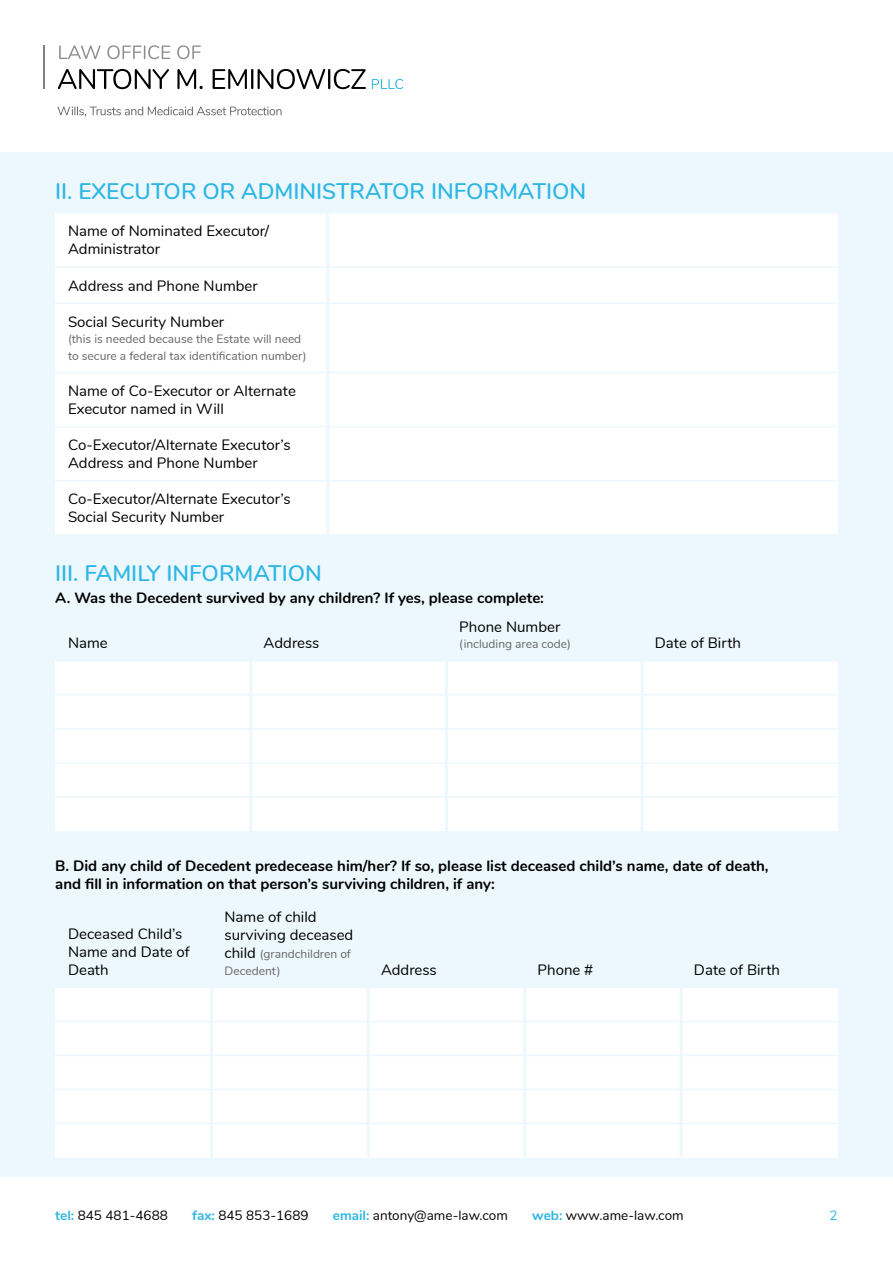
<style>
.page{position:relative;width:893px;height:1263px;background:#fff}
.page>*{position:absolute;margin:0;border:0;box-sizing:border-box;transform-origin:0 0}
.t1{font:600 22.5px "Nunito";color:#2eb6e4}
.t2{font:15px/18px "Nunito";color:#000}
.t3{font:700 15px/18px "Nunito";color:#000}
.t4{font:13.5px "Nunito";color:#000}
.t5{font:13.5px "Nunito";color:#2eb6e4}
.t6{font:12px/16.5px "Nunito";color:#666}
.s1{font-size:15px;color:#000}
.s2{font-weight:700;color:#2eb6e4}
</style>
<div class="page">
<svg style="left:59px;top:45px;width:42px;height:14px"></svg>
<svg style="left:107px;top:45px;width:63px;height:14px"></svg>
<svg style="left:177px;top:45px;width:24px;height:14px"></svg>
<hr style="left:43px;top:45px;width:2px;height:44px;background:#808080">
<svg style="left:58px;top:69px;width:111px;height:20px"></svg>
<svg style="left:177px;top:69px;width:26px;height:20px"></svg>
<svg style="left:213px;top:69px;width:153px;height:20px"></svg>
<svg style="left:372px;top:79px;width:31px;height:10px"></svg>
<svg style="left:58px;top:107px;width:224px;height:10px"></svg>
<div style="left:0;top:153px;width:893px;height:1024px;background:#ecf8fd"></div>
<div style="left:55px;top:213px;width:783px;height:322px;background:#fff"></div>
<hr style="left:326px;top:213px;width:3px;height:322px;background:#ecf8fd">
<hr style="left:55px;top:212px;width:783px;height:2px;background:#ecf8fd">
<hr style="left:55px;top:266px;width:783px;height:2px;background:#ecf8fd">
<hr style="left:55px;top:303px;width:783px;height:1px;background:#ecf8fd">
<hr style="left:55px;top:372px;width:783px;height:1px;background:#ecf8fd">
<hr style="left:55px;top:426px;width:783px;height:1px;background:#ecf8fd">
<hr style="left:55px;top:480px;width:783px;height:2px;background:#ecf8fd">
<hr style="left:55px;top:534px;width:783px;height:2px;background:#ecf8fd">
<div style="left:55px;top:608px;width:783px;height:223px;background:#fff"></div>
<div style="left:55px;top:608px;width:783px;height:53px;background:#ecf8fd"></div>
<hr style="left:249px;top:608px;width:3px;height:223px;background:#ecf8fd">
<hr style="left:445px;top:608px;width:3px;height:223px;background:#ecf8fd">
<hr style="left:641px;top:608px;width:3px;height:223px;background:#ecf8fd">
<hr style="left:55px;top:694px;width:783px;height:1px;background:#ecf8fd">
<hr style="left:55px;top:728px;width:783px;height:1px;background:#ecf8fd">
<hr style="left:55px;top:762px;width:783px;height:1px;background:#ecf8fd">
<hr style="left:55px;top:796px;width:783px;height:1px;background:#ecf8fd">
<div style="left:55px;top:899px;width:783px;height:258px;background:#fff"></div>
<div style="left:55px;top:899px;width:783px;height:88px;background:#ecf8fd"></div>
<hr style="left:210px;top:899px;width:3px;height:258px;background:#ecf8fd">
<hr style="left:367px;top:899px;width:3px;height:258px;background:#ecf8fd">
<hr style="left:523px;top:899px;width:3px;height:258px;background:#ecf8fd">
<hr style="left:680px;top:899px;width:3px;height:258px;background:#ecf8fd">
<hr style="left:55px;top:986px;width:783px;height:2px;background:#ecf8fd">
<hr style="left:55px;top:1021px;width:783px;height:1px;background:#ecf8fd">
<hr style="left:55px;top:1055px;width:783px;height:1px;background:#ecf8fd">
<hr style="left:55px;top:1089px;width:783px;height:1px;background:#ecf8fd">
<hr style="left:55px;top:1123px;width:783px;height:1px;background:#ecf8fd">
<h1 class="t1" style="left:55px;top:177px;width:532px">II. EXECUTOR OR ADMINISTRATOR INFORMATION</h1>
<p class="t2" style="left:68px;top:222px;width:203px">Name of Nominated Executor/<br>Administrator</p>
<p class="t2" style="left:68px;top:277px;width:191px">Address and Phone Number</p>
<p class="t2" style="left:68px;top:313px;width:158px">Social Security Number</p>
<p class="t6" style="left:68px;top:331px;width:240px">(this is needed because the Estate will need to secure a federal tax identification number)</p>
<p class="t2" style="left:68px;top:382px;width:229px">Name of Co-Executor or Alternate<br>Executor named in Will</p>
<p class="t2" style="left:68px;top:436px;width:224px">Co-Executor/Alternate Executor’s<br>Address and Phone Number</p>
<p class="t2" style="left:68px;top:490px;width:224px">Co-Executor/Alternate Executor’s<br>Social Security Number</p>
<h1 class="t1" style="left:55px;top:558px;width:268px">III. FAMILY INFORMATION</h1>
<p class="t3" style="left:55px;top:589px;width:490px">A. Was the Decedent survived by any children? If yes, please complete:</p>
<p class="t2" style="left:68px;top:634px;width:41px">Name</p>
<p class="t2" style="left:264px;top:634px;width:57px">Address</p>
<p class="t2" style="left:459px;top:617px;width:103px">Phone Number</p>
<p class="t6" style="left:459px;top:636px;width:113px">(including area code)</p>
<p class="t2" style="left:655px;top:634px;width:88px">Date of Birth</p>
<p class="t3" style="left:55px;top:857px;width:715px">B. Did any child of Decedent predecease him/her? If so, please list deceased child’s name, date of death, and fill in information on that person’s surviving children, if any:</p>
<p class="t2" style="left:68px;top:925px;width:123px">Deceased Child’s<br>Name and Date of<br>Death</p>
<p class="t2" style="left:225px;top:908px;width:130px">Name of child surviving deceased</p>
<p class="t6" style="left:225px;top:946px;width:128px"><span class="s1">child</span> (grandchildren of<br>Decedent)</p>
<p class="t2" style="left:381px;top:961px;width:57px">Address</p>
<p class="t2" style="left:537px;top:961px;width:57px">Phone #</p>
<p class="t2" style="left:694px;top:961px;width:88px">Date of Birth</p>
<p class="t4" style="left:55px;top:1207px;width:114px"><span class="s2">tel:</span> 845 481-4688</p>
<p class="t4" style="left:192px;top:1207px;width:118px"><span class="s2">fax:</span> 845 853-1689</p>
<p class="t4" style="left:333px;top:1207px;width:176px"><span class="s2">email:</span> antony@ame-law.com</p>
<p class="t4" style="left:532px;top:1207px;width:153px"><span class="s2">web:</span> www.ame-law.com</p>
<p class="t5" style="left:830px;top:1207px;width:10px">2</p>
</div>
